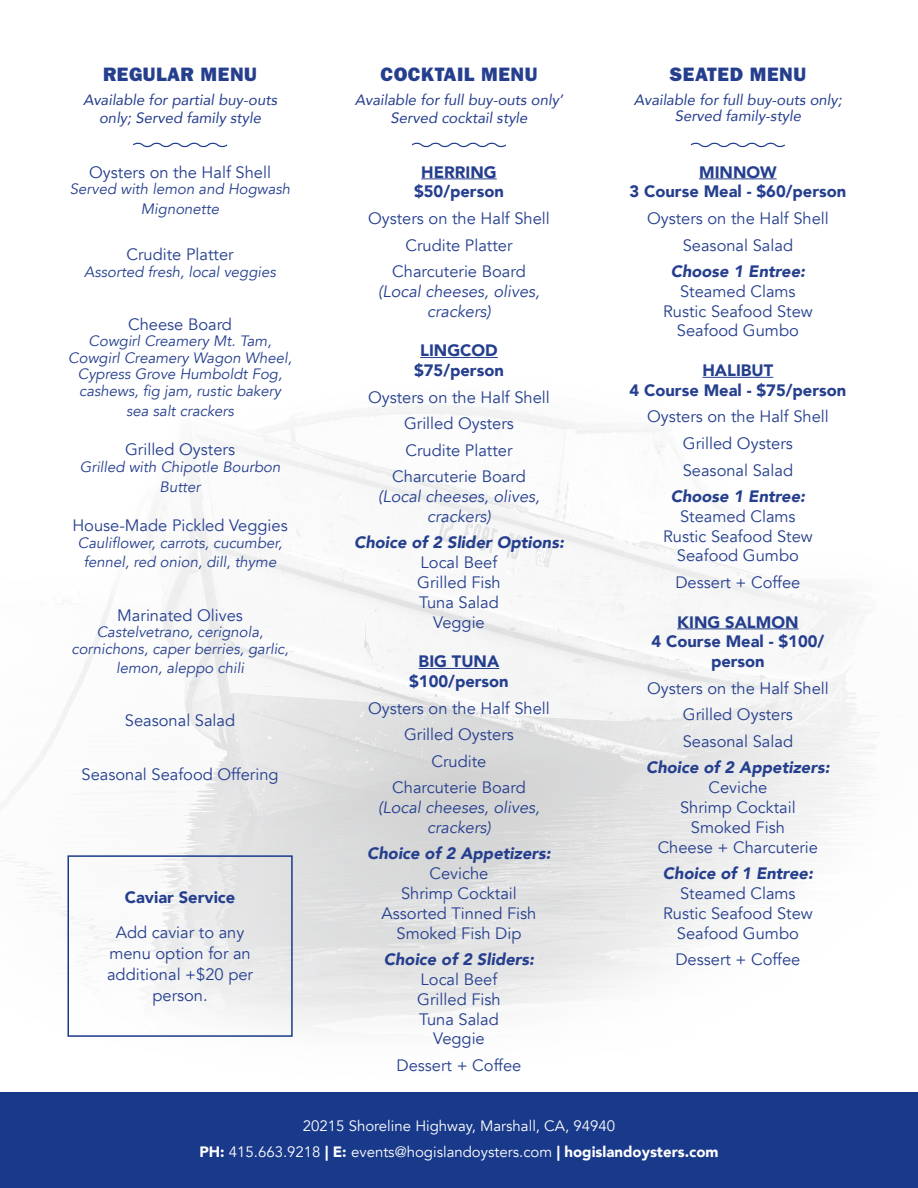
<style>
.page{position:relative;width:918px;height:1188px;background:#fff}
.page>*{position:absolute;margin:0;border:0;box-sizing:border-box;transform-origin:0 0}
.t1{font:800 19.5px "Franklin Gothic LT Pro";letter-spacing:.025em;color:#253f8e}
.t2{font:16.5px/21px "Avenir";color:#253f8e;text-align:center}
.t3{font:900 16.5px/19.8px "Avenir";color:#253f8e;text-align:center}
.t4{font:italic 900 16.5px "Avenir";color:#253f8e}
.t5{font:italic 16.5px/19.8px "Avenir";color:#253f8e;text-align:center}
.t6{font:italic 15px/16.5px "Avenir";color:#253f8e;text-align:center}
.t7{font:italic 15px/18px "Avenir";color:#253f8e;text-align:center}
.t8{font:15px "Avenir";color:#fff}
.s1{font-weight:900}
</style>
<div class="page">
<img style="left:0;top:179px;width:918px;height:914px">
<div style="left:0;top:1093px;width:918px;height:95px;background:#19398a"></div>
<hr style="left:421px;top:178px;width:76px;height:1px;background:#253f8e">
<hr style="left:420px;top:357px;width:78px;height:1px;background:#253f8e">
<hr style="left:419px;top:668px;width:80px;height:1px;background:#253f8e">
<svg style="left:412px;top:142px;width:94px;height:6px"></svg>
<svg style="left:133px;top:142px;width:95px;height:6px"></svg>
<hr style="left:699px;top:178px;width:78px;height:1px;background:#253f8e">
<hr style="left:702px;top:377px;width:71px;height:1px;background:#253f8e">
<hr style="left:677px;top:628px;width:122px;height:1px;background:#253f8e">
<svg style="left:690px;top:142px;width:95px;height:6px"></svg>
<div style="left:68px;top:855px;width:225px;height:182px;border:2px solid #19398a"></div>
<p class="t1" style="left:103px;top:63px;width:155px">REGULAR MENU</p>
<p class="t7" style="left:83px;top:91px;width:195px">Available for partial buy-outs only; Served family style</p>
<p class="t2" style="left:89px;top:162px;width:183px">Oysters on the Half Shell</p>
<p class="t6" style="left:70px;top:179px;width:222px;line-height:19.8px">Served with lemon and Hogwash<br>Mignonette</p>
<p class="t2" style="left:127px;top:244px;width:109px">Crudite Platter</p>
<p class="t6" style="left:84px;top:264px;width:193px">Assorted fresh, local veggies</p>
<p class="t2" style="left:128px;top:314px;width:105px">Cheese Board</p>
<p class="t6" style="left:68px;top:333px;width:225px">Cowgirl Creamery Mt. Tam,<br>Cowgirl Creamery Wagon Wheel,<br>Cypress Grove Humboldt Fog, cashews, fig jam, rustic bakery</p>
<p class="t6" style="left:126px;top:403px;width:109px">sea salt crackers</p>
<p class="t2" style="left:125px;top:439px;width:111px">Grilled Oysters</p>
<p class="t6" style="left:80px;top:457px;width:202px;line-height:19.8px">Grilled with Chipotle Bourbon<br>Butter</p>
<p class="t2" style="left:72px;top:515px;width:217px">House-Made Pickled Veggies</p>
<p class="t6" style="left:78px;top:533px;width:206px;line-height:19.8px">Cauliflower, carrots, cucumber, fennel, red onion, dill, thyme</p>
<p class="t2" style="left:117px;top:605px;width:127px">Marinated Olives</p>
<p class="t6" style="left:71px;top:624px;width:219px">Castelvetrano, cerignola, cornichons, caper berries, garlic,</p>
<p class="t6" style="left:116px;top:660px;width:129px">lemon, aleppo chili</p>
<p class="t2" style="left:125px;top:711px;width:112px">Seasonal Salad</p>
<p class="t2" style="left:82px;top:764px;width:199px">Seasonal Seafood Offering</p>
<p class="t3" style="left:125px;top:887px;width:112px">Caviar Service</p>
<p class="t2" style="left:107px;top:922px;width:148px">Add caviar to any menu option for an additional +$20 per person.</p>
<p class="t1" style="left:380px;top:63px;width:159px">COCKTAIL MENU</p>
<p class="t7" style="left:355px;top:91px;width:210px">Available for full buy-outs only’</p>
<p class="t7" style="left:390px;top:109px;width:139px">Served cocktail style</p>
<p class="t3" style="left:421px;top:162px;width:77px">HERRING</p>
<p class="t3" style="left:414px;top:181px;width:91px">$50/person</p>
<p class="t2" style="left:368px;top:208px;width:183px">Oysters on the Half Shell</p>
<p class="t2" style="left:405px;top:235px;width:109px">Crudite Platter</p>
<p class="t2" style="left:392px;top:261px;width:135px">Charcuterie Board</p>
<p class="t5" style="left:378px;top:282px;width:163px">(Local cheeses, olives, crackers)</p>
<p class="t3" style="left:420px;top:340px;width:79px">LINGCOD</p>
<p class="t3" style="left:414px;top:360px;width:91px">$75/person</p>
<p class="t2" style="left:368px;top:387px;width:183px">Oysters on the Half Shell</p>
<p class="t2" style="left:404px;top:413px;width:111px">Grilled Oysters</p>
<p class="t2" style="left:405px;top:440px;width:109px">Crudite Platter</p>
<p class="t2" style="left:392px;top:466px;width:135px">Charcuterie Board</p>
<p class="t5" style="left:378px;top:487px;width:163px">(Local cheeses, olives, crackers)</p>
<p class="t4" style="left:354px;top:529px;width:211px">Choice of 2 Slider Options:</p>
<p class="t2" style="left:421px;top:552px;width:78px">Local Beef</p>
<p class="t2" style="left:417px;top:572px;width:85px">Grilled Fish</p>
<p class="t2" style="left:419px;top:592px;width:81px">Tuna Salad</p>
<p class="t2" style="left:433px;top:612px;width:53px">Veggie</p>
<p class="t3" style="left:419px;top:651px;width:82px">BIG TUNA</p>
<p class="t3" style="left:409px;top:671px;width:101px">$100/person</p>
<p class="t2" style="left:368px;top:698px;width:183px">Oysters on the Half Shell</p>
<p class="t2" style="left:404px;top:724px;width:111px">Grilled Oysters</p>
<p class="t2" style="left:432px;top:751px;width:56px">Crudite</p>
<p class="t2" style="left:392px;top:777px;width:135px">Charcuterie Board</p>
<p class="t5" style="left:378px;top:798px;width:163px">(Local cheeses, olives, crackers)</p>
<p class="t4" style="left:367px;top:840px;width:185px">Choice of 2 Appetizers:</p>
<p class="t2" style="left:429px;top:863px;width:61px">Ceviche</p>
<p class="t2" style="left:401px;top:883px;width:117px">Shrimp Cocktail</p>
<p class="t2" style="left:382px;top:903px;width:156px">Assorted Tinned Fish</p>
<p class="t2" style="left:396px;top:923px;width:127px">Smoked Fish Dip</p>
<p class="t4" style="left:384px;top:946px;width:152px">Choice of 2 Sliders:</p>
<p class="t2" style="left:421px;top:969px;width:78px">Local Beef</p>
<p class="t2" style="left:417px;top:989px;width:85px">Grilled Fish</p>
<p class="t2" style="left:419px;top:1009px;width:81px">Tuna Salad</p>
<p class="t2" style="left:433px;top:1028px;width:53px">Veggie</p>
<p class="t2" style="left:397px;top:1055px;width:126px">Dessert + Coffee</p>
<p class="t1" style="left:670px;top:63px;width:138px">SEATED MENU</p>
<p class="t7" style="left:634px;top:91px;width:210px">Available for full buy-outs only;</p>
<p class="t7" style="left:675px;top:107px;width:128px">Served family-style</p>
<p class="t3" style="left:699px;top:162px;width:79px">MINNOW</p>
<p class="t3" style="left:629px;top:181px;width:218px">3 Course Meal - $60/person</p>
<p class="t2" style="left:647px;top:208px;width:183px">Oysters on the Half Shell</p>
<p class="t2" style="left:683px;top:235px;width:112px">Seasonal Salad</p>
<p class="t4" style="left:671px;top:258px;width:136px">Choose 1 Entree:</p>
<p class="t2" style="left:680px;top:281px;width:117px">Steamed Clams</p>
<p class="t2" style="left:663px;top:301px;width:151px">Rustic Seafood Stew</p>
<p class="t2" style="left:677px;top:321px;width:123px">Seafood Gumbo</p>
<p class="t3" style="left:702px;top:360px;width:72px">HALIBUT</p>
<p class="t3" style="left:629px;top:380px;width:218px">4 Course Meal - $75/person</p>
<p class="t2" style="left:647px;top:407px;width:183px">Oysters on the Half Shell</p>
<p class="t2" style="left:683px;top:433px;width:111px">Grilled Oysters</p>
<p class="t2" style="left:683px;top:460px;width:112px">Seasonal Salad</p>
<p class="t4" style="left:671px;top:483px;width:136px">Choose 1 Entree:</p>
<p class="t2" style="left:680px;top:506px;width:117px">Steamed Clams</p>
<p class="t2" style="left:663px;top:526px;width:151px">Rustic Seafood Stew</p>
<p class="t2" style="left:677px;top:546px;width:123px">Seafood Gumbo</p>
<p class="t2" style="left:675px;top:572px;width:126px">Dessert + Coffee</p>
<p class="t3" style="left:677px;top:612px;width:123px">KING SALMON</p>
<p class="t3" style="left:651px;top:631px;width:174px">4 Course Meal - $100/ person</p>
<p class="t2" style="left:647px;top:678px;width:183px">Oysters on the Half Shell</p>
<p class="t2" style="left:683px;top:704px;width:111px">Grilled Oysters</p>
<p class="t2" style="left:683px;top:731px;width:112px">Seasonal Salad</p>
<p class="t4" style="left:646px;top:754px;width:185px">Choice of 2 Appetizers:</p>
<p class="t2" style="left:708px;top:777px;width:61px">Ceviche</p>
<p class="t2" style="left:680px;top:797px;width:117px">Shrimp Cocktail</p>
<p class="t2" style="left:691px;top:817px;width:96px">Smoked Fish</p>
<p class="t2" style="left:658px;top:837px;width:162px">Cheese + Charcuterie</p>
<p class="t4" style="left:663px;top:860px;width:151px">Choice of 1 Entree:</p>
<p class="t2" style="left:680px;top:883px;width:117px">Steamed Clams</p>
<p class="t2" style="left:663px;top:903px;width:151px">Rustic Seafood Stew</p>
<p class="t2" style="left:677px;top:923px;width:123px">Seafood Gumbo</p>
<p class="t2" style="left:675px;top:949px;width:126px">Dessert + Coffee</p>
<p class="t8" style="left:303px;top:1117px;width:314px">20215 Shoreline Highway, Marshall, CA, 94940</p>
<p class="t8" style="left:199px;top:1143px;width:521px"><span class="s1">PH:</span> 415.663.9218 <span class="s1">| E:</span> events@hogislandoysters.com <span class="s1">| hogislandoysters.com</span></p>
</div>
